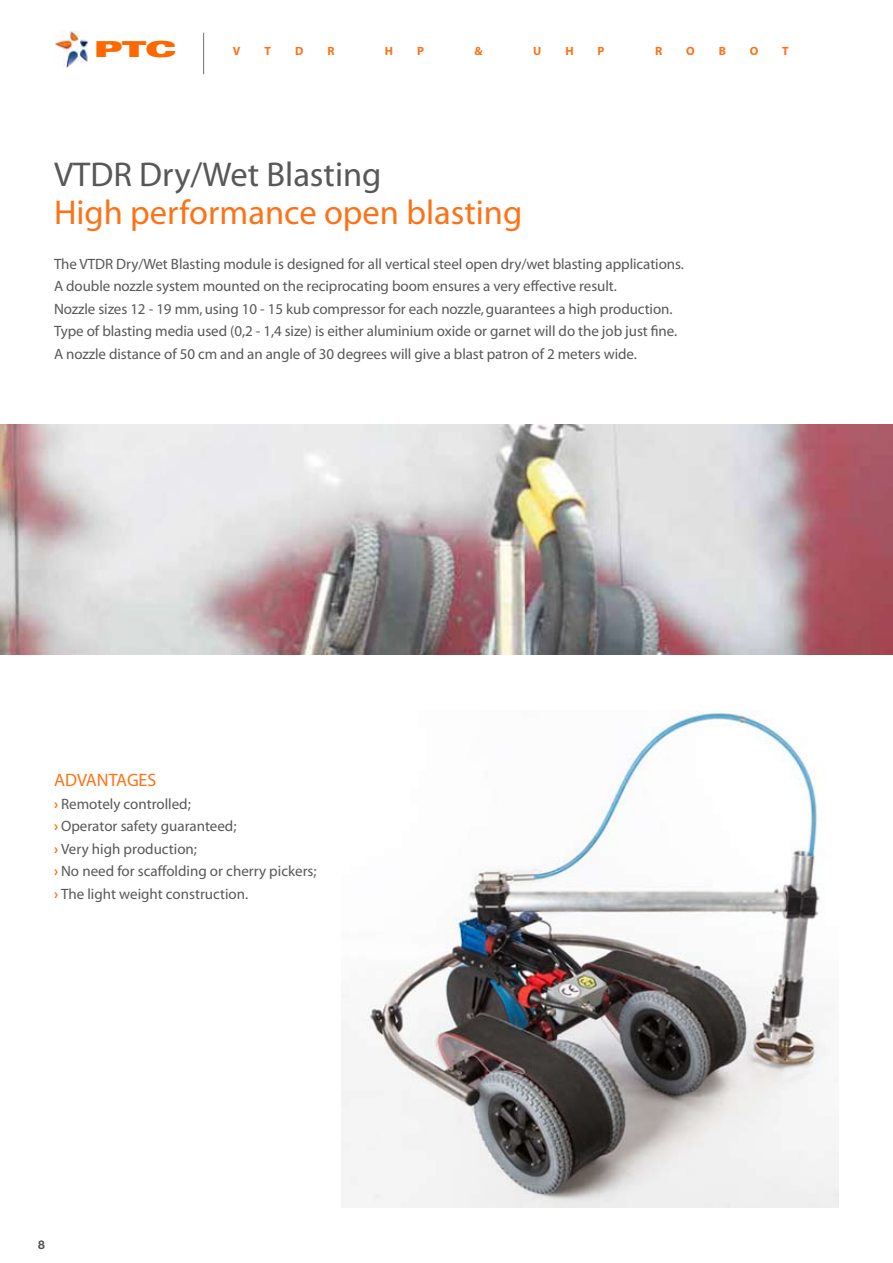
<style>
.page{position:relative;width:893px;height:1263px;background:#fff}
.page>*{position:absolute;margin:0;border:0;box-sizing:border-box;transform-origin:0 0}
.t1{font:34.5px "Myriad";color:#fc7317}
.t2{font:34.5px "Myriad";color:#58585a}
.t3{font:900 expanded 22.05px "Univers";color:#ff6800;scale:1.41 1}
.t4{font:18px "Myriad";color:#fc7317}
.t5{font:15px/22.5px "Myriad";letter-spacing:-.005em;color:#58585a}
.t6{font:700 12px "Myriad";color:#fc7317}
.t7{font:700 12px "Helvetica Neue";color:#000}
.s1{font-weight:700;color:#fc7317}
</style>
<div class="page">
<img style="left:54px;top:31px;width:35px;height:37px">
<hr style="left:203px;top:33px;width:1px;height:41px;background:#707173">
<img style="left:341px;top:710px;width:498px;height:498px">
<img style="left:0;top:425px;width:893px;height:230px">
<h2 class="t3" style="left:94px;top:36px;width:60px">PTC</h2>
<p class="t6" style="left:233px;top:45px;width:9px">V</p>
<p class="t6" style="left:264px;top:45px;width:8px">T</p>
<p class="t6" style="left:295px;top:45px;width:10px">D</p>
<p class="t6" style="left:327px;top:45px;width:9px">R</p>
<p class="t6" style="left:385px;top:45px;width:10px">H</p>
<p class="t6" style="left:417px;top:45px;width:8px">P</p>
<p class="t6" style="left:475px;top:45px;width:10px">&amp;</p>
<p class="t6" style="left:533px;top:45px;width:10px">U</p>
<p class="t6" style="left:565px;top:45px;width:10px">H</p>
<p class="t6" style="left:598px;top:45px;width:8px">P</p>
<p class="t6" style="left:655px;top:45px;width:9px">R</p>
<p class="t6" style="left:686px;top:45px;width:10px">O</p>
<p class="t6" style="left:719px;top:45px;width:9px">B</p>
<p class="t6" style="left:750px;top:45px;width:10px">O</p>
<p class="t6" style="left:782px;top:45px;width:8px">T</p>
<h1 class="t2" style="left:54px;top:157px;width:329px">VTDR Dry/Wet Blasting</h1>
<h1 class="t1" style="left:54px;top:195px;width:470px">High performance open blasting</h1>
<p class="t5" style="left:54px;top:253px;width:631px">The VTDR Dry/Wet Blasting module is designed for all vertical steel open dry/wet blasting applications.<br>A double nozzle system mounted on the reciprocating boom ensures a very effective result.<br>Nozzle sizes 12 - 19 mm, using 10 - 15 kub compressor for each nozzle, guarantees a high production.<br>Type of blasting media used (0,2 - 1,4 size) is either aluminium oxide or garnet will do the job just fine.<br>A nozzle distance of 50 cm and an angle of 30 degrees will give a blast patron of 2 meters wide.</p>
<p class="t4" style="left:54px;top:771px;width:104px">ADVANTAGES</p>
<p class="t5" style="left:54px;top:793px;width:264px"><span class="s1">›</span> Remotely controlled;<br><span class="s1">›</span> Operator safety guaranteed;<br><span class="s1">›</span> Very high production;<br><span class="s1">›</span> No need for scaffolding or cherry pickers; <span class="s1">›</span> The light weight construction.</p>
<p class="t7" style="left:38px;top:1237px;width:8px">8</p>
</div>
